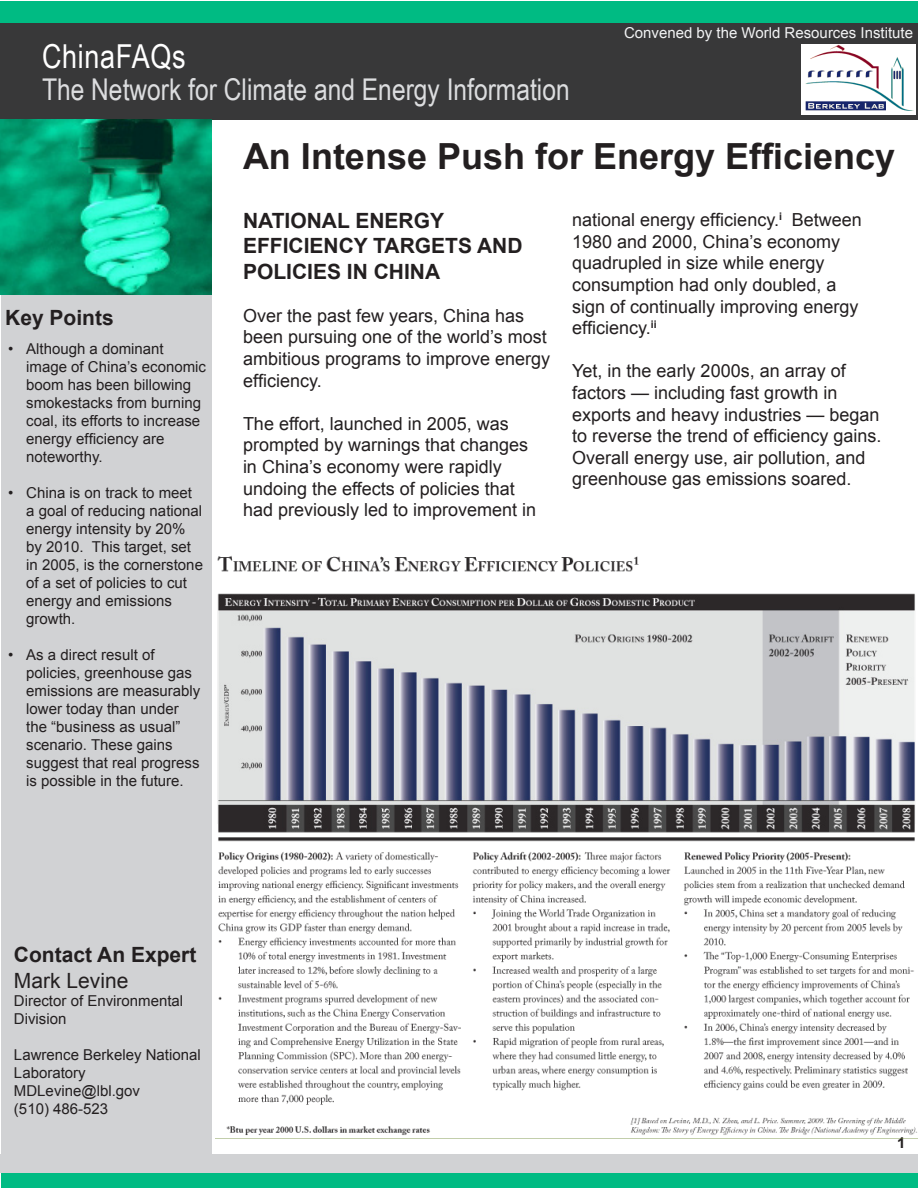
<style>
.page{position:relative;width:918px;height:1188px;background:#fff}
.page>*{position:absolute;margin:0;border:0;box-sizing:border-box;transform-origin:0 0}
.t1{font:700 36px "Arial";color:#231f20}
.t2{font:33px "Arial Narrow";letter-spacing:.02em;color:#fff}
.t3{font:30px "Arial Narrow";color:#dcdddf}
.t4{font:700 21px/25.2px "Arial";color:#231f20}
.t5{font:21px "Arial";color:#231f20}
.t6{font:18px/21.6px "Arial";color:#231f20}
.Paragraph_Style_2{font:15px/18px "Arial";color:#231f20}
.t7{font:15px "Arial";color:#f2f3f4}
</style>
<div class="page">
<div style="left:0;top:1154px;width:918px;height:19px;background:#d1d2d4"></div>
<div style="left:1px;top:1173px;width:917px;height:15px;background:#00bb83"></div>
<div style="left:1px;top:1px;width:917px;height:23px;background:#00bb83"></div>
<div style="left:0;top:23px;width:918px;height:96px;background:#383839"></div>
<div style="left:1px;top:292px;width:211px;height:863px;background:#d1d2d4"></div>
<img style="left:0;top:119px;width:211px;height:175px">
<img style="left:802px;top:44px;width:114px;height:70px">
<img style="left:216px;top:555px;width:702px;height:584px">
<p class="t2" style="left:42px;top:33px;width:145px">ChinaFAQs</p>
<p class="t3" style="left:42px;top:67px;width:529px">The Network for Climate and Energy Information</p>
<p class="t7" style="left:624px;top:23px;width:291px">Convened by the World Resources Institute</p>
<p class="t4" style="left:5px;top:306px;width:110px">Key Points</p>
<p class="Paragraph_Style_2" style="left:26px;top:340px;width:181px">Although a dominant image of China’s economic boom has been billowing smokestacks from burning coal, its efforts to increase energy efficiency are noteworthy.</p>
<p class="Paragraph_Style_2" style="left:26px;top:484px;width:178px">China is on track to meet a goal of reducing national energy intensity by 20% by 2010. This target, set in 2005, is the cornerstone of a set of policies to cut energy and emissions growth.</p>
<p class="Paragraph_Style_2" style="left:26px;top:646px;width:176px">As a direct result of policies, greenhouse gas emissions are measurably lower today than under the “business as usual” scenario. These gains suggest that real progress is possible in the future.</p>
<p class="Paragraph_Style_2" style="left:8px;top:340px;width:7px">•</p>
<p class="Paragraph_Style_2" style="left:8px;top:484px;width:7px">•</p>
<p class="Paragraph_Style_2" style="left:8px;top:646px;width:7px">•</p>
<p class="t1" style="left:243px;top:132px;width:654px">An Intense Push for Energy Efficiency</p>
<p class="t4" style="left:243px;top:209px;width:281px">National Ene rgy<br>Efficiency Targets and<br>Policies in China</p>
<p class="t6" style="left:243px;top:305px;width:309px">Over the past few years, China has been pursuing one of the world’s most ambitious programs to improve energy efficiency.</p>
<p class="t6" style="left:243px;top:413px;width:295px">The effort, launched in 2005, was prompted by warnings that changes in China’s economy were rapidly undoing the effects of policies that had previously led to improvement in</p>
<p class="t6" style="left:572px;top:209px;width:291px">national energy efficiency.<sup>i</sup> Between<br>1980 and 2000, China’s economy quadrupled in size while energy consumption had only doubled, a sign of continually improving energy efficiency.<sup>ii</sup></p>
<p class="t6" style="left:572px;top:360px;width:311px">Yet, in the early 2000s, an array of factors — including fast growth in exports and heavy industries — began to reverse the trend of efficiency gains.<br>Overall energy use, air pollution, and greenhouse gas emissions soared.</p>
<p class="t4" style="left:14px;top:943px;width:184px">Contact An Expert</p>
<p class="t5" style="left:14px;top:967px;width:116px">Mark Levine</p>
<p class="Paragraph_Style_2" style="left:14px;top:992px;width:171px">Director of Environmental<br>Division</p>
<p class="Paragraph_Style_2" style="left:14px;top:1046px;width:188px">Lawrence Berkeley National<br>Laboratory</p>
<p class="Paragraph_Style_2" style="left:14px;top:1082px;width:128px">MDLevine@lbl.gov</p>
<p class="Paragraph_Style_2" style="left:14px;top:1100px;width:96px">(510) 486-523</p>
</div>
